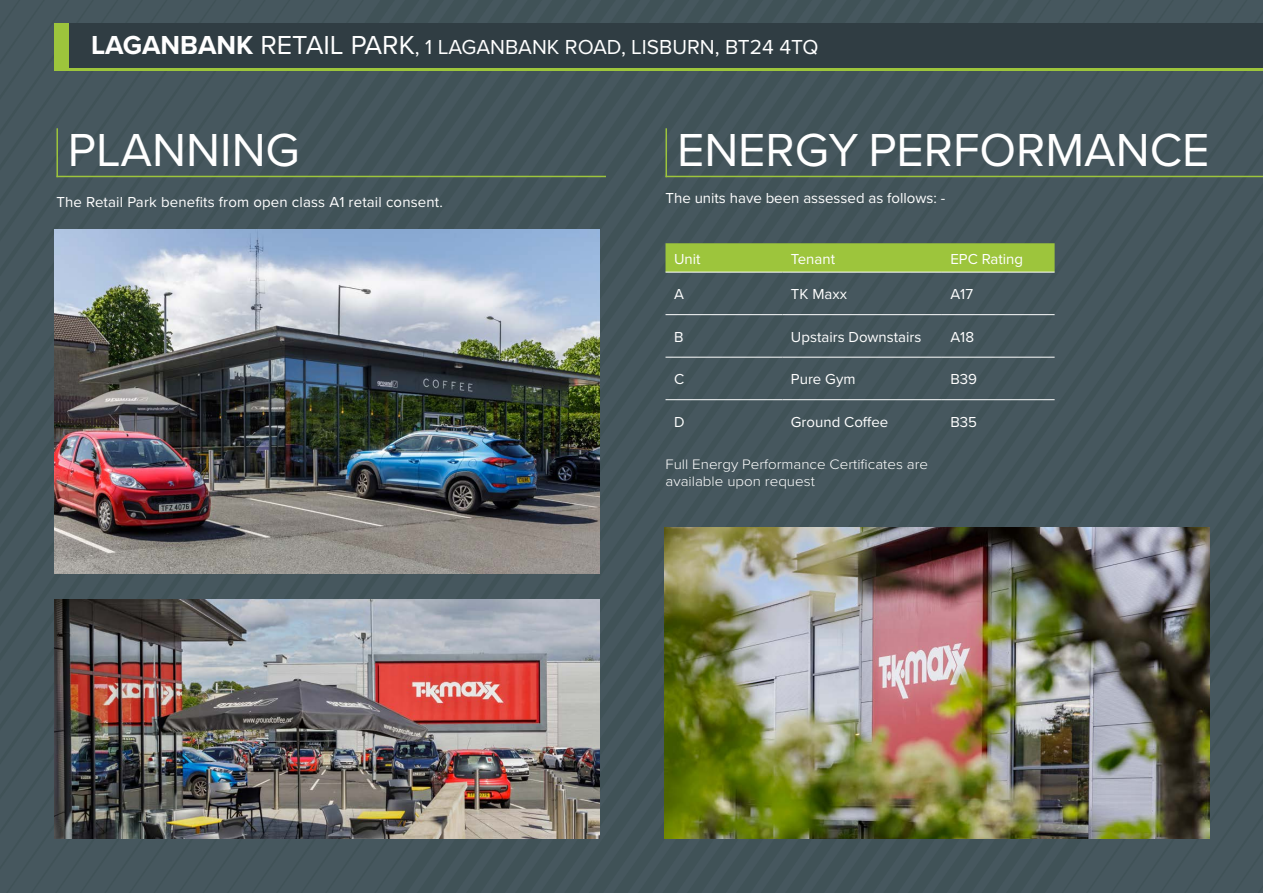
<style>
.page{position:relative;width:1263px;height:893px;background:#46575e}
.page>*{position:absolute;margin:0;border:0;box-sizing:border-box;transform-origin:0 0}
.t1{font:48px "Proxima Nova";color:#fff}
.t2{font:21px "Proxima Nova";color:#fff}
.t3{font:15px "Proxima Nova";color:#fff}
.t4{font:300 14.25px/17.1px "Proxima Nova";color:#fff;scale:1.06 1}
.s1{font-weight:700;font-size:27px}
.s2{font-size:27px}
</style>
<div class="page">
<hr style="left:54px;top:68px;width:1209px;height:3px;background:#9dc53c">
<div style="left:68px;top:23px;width:1195px;height:45px;background:#303d43"></div>
<div style="left:54px;top:23px;width:14px;height:48px;background:#9dc53c"></div>
<svg style="left:665px;top:243px;width:389px;height:29px;background:#9dc43e"></svg>
<hr style="left:665px;top:272px;width:117px;height:1px;background:#fff">
<hr style="left:782px;top:272px;width:160px;height:1px;background:#fff">
<hr style="left:942px;top:272px;width:112px;height:1px;background:#fff">
<hr style="left:665px;top:314px;width:117px;height:1px;background:#fff">
<hr style="left:782px;top:314px;width:160px;height:1px;background:#fff">
<hr style="left:942px;top:314px;width:112px;height:1px;background:#fff">
<hr style="left:665px;top:357px;width:117px;height:1px;background:#fff">
<hr style="left:782px;top:357px;width:160px;height:1px;background:#fff">
<hr style="left:942px;top:357px;width:112px;height:1px;background:#fff">
<hr style="left:665px;top:399px;width:117px;height:1px;background:#fff">
<hr style="left:782px;top:399px;width:160px;height:1px;background:#fff">
<hr style="left:942px;top:399px;width:112px;height:1px;background:#fff">
<hr style="left:56px;top:176px;width:550px;height:1px;background:#9dc53c">
<hr style="left:56px;top:128px;width:2px;height:49px;background:#9dc53c">
<hr style="left:665px;top:176px;width:598px;height:1px;background:#9dc53c">
<hr style="left:665px;top:128px;width:2px;height:49px;background:#9dc53c">
<img style="left:54px;top:229px;width:545px;height:345px">
<img style="left:664px;top:527px;width:545px;height:312px">
<img style="left:54px;top:600px;width:545px;height:239px">
<h2 class="t2" style="left:91px;top:34px;width:729px"><span class="s1">LAGANBANK</span> <span class="s2">RETAIL PARK</span>, 1 LAGANBANK ROAD, LISBURN, BT24 4TQ</h2>
<h1 class="t1" style="left:68px;top:122px;width:233px">PLANNING</h1>
<h1 class="t1" style="left:677px;top:122px;width:534px">ENERGY PERFORMANCE</h1>
<p class="t3" style="left:56px;top:193px;width:388px">The Retail Park benefits from open class A1 retail consent.</p>
<p class="t3" style="left:665px;top:189px;width:281px">The units have been assessed as follows: -</p>
<p class="t3" style="left:674px;top:250px;width:28px">Unit</p>
<p class="t3" style="left:791px;top:250px;width:46px">Tenant</p>
<p class="t3" style="left:950px;top:250px;width:74px">EPC Rating</p>
<p class="t3" style="left:674px;top:285px;width:11px">A</p>
<p class="t3" style="left:791px;top:285px;width:58px">TK Maxx</p>
<p class="t3" style="left:950px;top:285px;width:24px">A17</p>
<p class="t3" style="left:674px;top:328px;width:11px">B</p>
<p class="t3" style="left:791px;top:328px;width:132px">Upstairs Downstairs</p>
<p class="t3" style="left:950px;top:328px;width:25px">A18</p>
<p class="t3" style="left:674px;top:370px;width:12px">C</p>
<p class="t3" style="left:791px;top:370px;width:66px">Pure Gym</p>
<p class="t3" style="left:950px;top:370px;width:28px">B39</p>
<p class="t3" style="left:674px;top:413px;width:12px">D</p>
<p class="t3" style="left:791px;top:413px;width:99px">Ground Coffee</p>
<p class="t3" style="left:950px;top:413px;width:28px">B35</p>
<p class="t4" style="left:665px;top:456px;width:249px">Full Energy Performance Certificates are available upon request</p>
</div>
